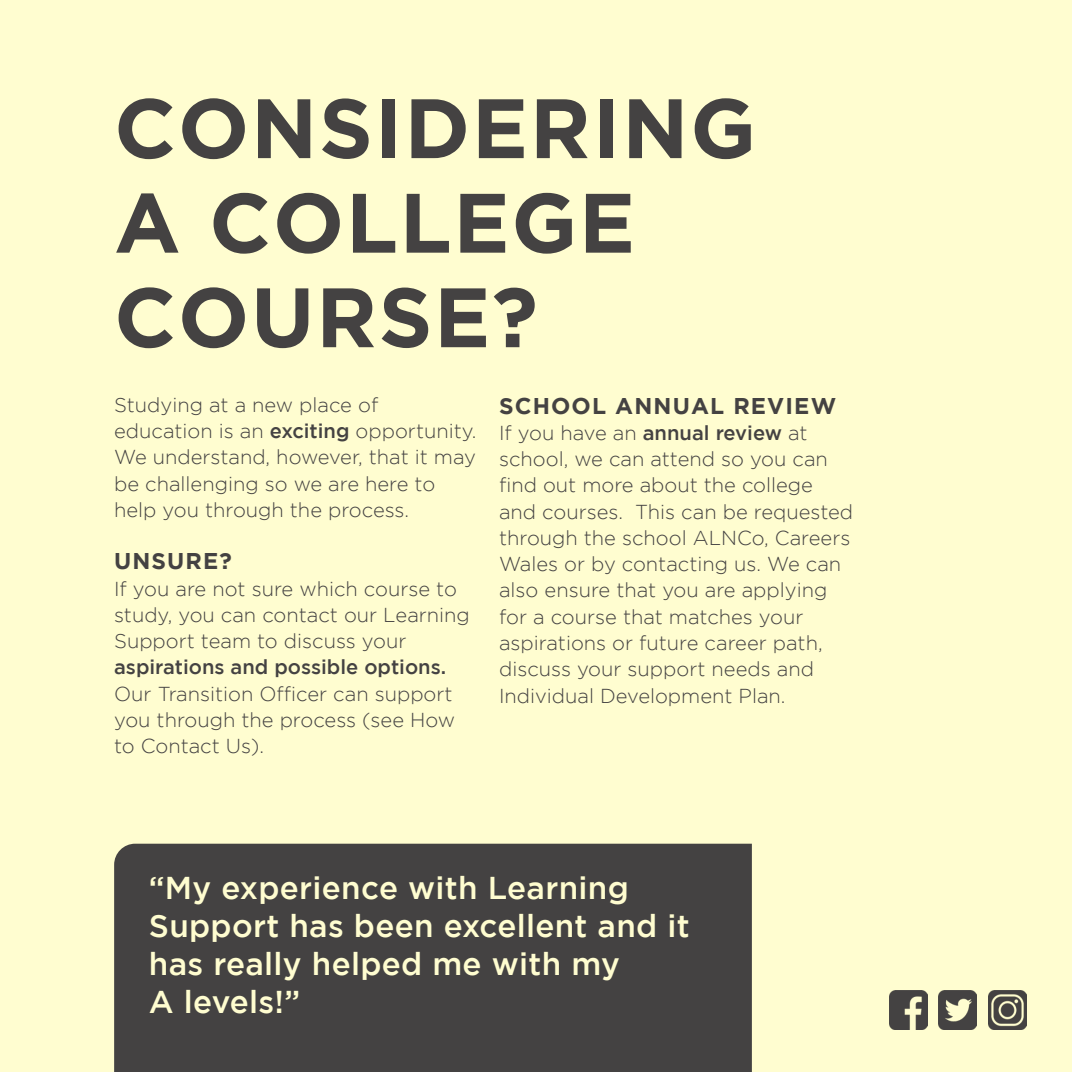
<style>
.page{position:relative;width:1072px;height:1072px;background:#fff}
.page>*{position:absolute;margin:0;border:0;box-sizing:border-box;transform-origin:0 0}
.t1{font:700 84px/94.5px "Gotham";letter-spacing:.02em;color:#444242}
.t2{font:500 31.5px/37.8px "Gotham";letter-spacing:.01em;color:#fffdd0}
.t3{font:700 22.75px "Gotham";letter-spacing:.05em;color:#444242}
.t4{font:300 20.12px/26.2px "Gotham";color:#444242}
.s1{font-weight:500}
</style>
<div class="page">
<div style="left:0;top:0;width:1071px;height:1071px;background:#fffdd0"></div>
<img style="left:889px;top:990px;width:38px;height:39px">
<img style="left:938px;top:990px;width:38px;height:39px">
<img style="left:988px;top:990px;width:38px;height:39px">
<div style="left:114px;top:843px;width:638px;height:228px;background:#444242"></div>
<p class="t1" style="left:114px;top:79px;width:643px">CONSIDERING<br>A COLLEGE<br>COURSE?</p>
<p class="t4" style="left:114px;top:391px;width:364px">Studying at a new place of education is an <span class="s1">exciting</span> opportunity.<br>We understand, however, that it may be challenging so we are here to help you through the process.</p>
<p class="t3" style="left:114px;top:548px;width:119px">UNSURE?</p>
<p class="t4" style="left:114px;top:575px;width:357px">If you are not sure which course to study, you can contact our Learning<br>Support team to discuss your <span class="s1">aspirations and possible options.<br></span>Our Transition Officer can support you through the process (see How to Contact Us).</p>
<p class="t3" style="left:499px;top:392px;width:338px">SCHOOL ANNUAL REVIEW</p>
<p class="t4" style="left:499px;top:419px;width:355px">If you have an <span class="s1">annual review</span> at school, we can attend so you can find out more about the college and courses. This can be requested through the school ALNCo, Careers<br>Wales or by contacting us. We can also ensure that you are applying for a course that matches your aspirations or future career path, discuss your support needs and<br>Individual Development Plan.</p>
<p class="t2" style="left:149px;top:868px;width:542px">“My experience with Learning<br>Support has been excellent and it has really helped me with my</p>
<p class="t2" style="left:149px;top:982px;width:153px">A levels!”</p>
</div>
